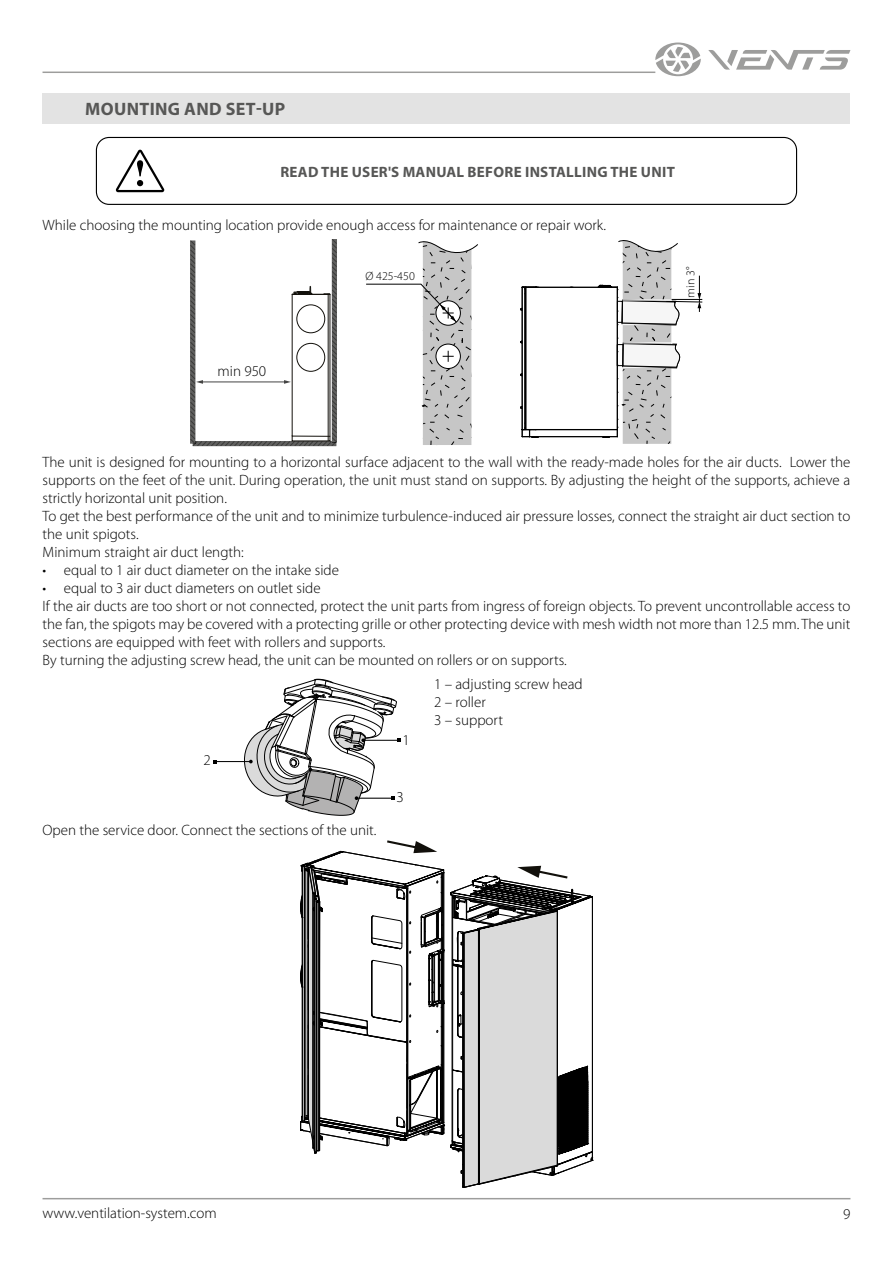
<style>
.page{position:relative;width:893px;height:1263px;background:#fff}
.page>*{position:absolute;margin:0;border:0;box-sizing:border-box;transform-origin:0 0}
.t1{font:700 18px "Myriad Pro";letter-spacing:.02em;color:#575756}
.t2{font:300 15px/18px "Myriad Pro";color:#000}
.t3{font:700 15px "Myriad Pro";letter-spacing:.02em;color:#575756}
.t4{font:300 12px "Myriad Pro";color:#000}
</style>
<div class="page">
<hr style="left:43px;top:1198px;width:807px;height:1px;background:#9d9d9c">
<hr style="left:43px;top:72px;width:612px;height:1px;background:#9d9d9c">
<svg style="left:708px;top:50px;width:142px;height:20px"></svg>
<svg style="left:655px;top:43px;width:46px;height:33px"></svg>
<div style="left:43px;top:93px;width:807px;height:31px;background:#e3e3e3"></div>
<div style="left:96px;top:137px;width:701px;height:68px;border:1px solid #000;border-radius:13px"></div>
<svg style="left:116px;top:150px;width:48px;height:42px"></svg>
<svg style="left:190px;top:239px;width:147px;height:207px"></svg>
<div style="left:296px;top:305px;width:29px;height:28px;border:1px solid #12100b;border-radius:50%"></div>
<div style="left:296px;top:343px;width:29px;height:29px;border:1px solid #12100b;border-radius:50%"></div>
<hr style="left:292px;top:436px;width:38px;height:1px;background:#12100b">
<hr style="left:328px;top:294px;width:1px;height:147px;background:#12100b">
<svg style="left:520px;top:240px;width:183px;height:204px"></svg>
<div style="left:617px;top:301px;width:6px;height:22px;border:1px solid #000"></div>
<div style="left:617px;top:344px;width:6px;height:22px;border:1px solid #000"></div>
<svg style="left:366px;top:241px;width:112px;height:204px"></svg>
<hr style="left:215px;top:761px;width:36px;height:1px;background:#000">
<svg style="left:244px;top:678px;width:157px;height:138px"></svg>
<svg style="left:300px;top:840px;width:293px;height:348px"></svg>
<p class="t1" style="left:85px;top:97px;width:202px">MOUNTING AND SET-UP</p>
<p class="t3" style="left:280px;top:162px;width:396px">READ THE USER'S MANUAL BEFORE INSTALLING THE UNIT</p>
<p class="t2" style="left:43px;top:216px;width:565px">While choosing the mounting location provide enough access for maintenance or repair work.</p>
<p class="t2" style="left:218px;top:363px;width:50px">min 950</p>
<p class="t4" style="left:365px;top:269px;width:51px">Ø 425-450</p>
<p class="t4" style="left:684px;top:298px;width:32px;rotate:-90deg">min 3°</p>
<p class="t2" style="left:43px;top:453px;width:809px">The unit is designed for mounting to a horizontal surface adjacent to the wall with the ready-made holes for the air ducts. Lower the supports on the feet of the unit. During operation, the unit must stand on supports. By adjusting the height of the supports, achieve a strictly horizontal unit position.<br>To get the best performance of the unit and to minimize turbulence-induced air pressure losses, connect the straight air duct section to the unit spigots.<br>Minimum straight air duct length:</p>
<p class="t2" style="left:43px;top:561px;width:298px">• equal to 1 air duct diameter on the intake side</p>
<p class="t2" style="left:43px;top:579px;width:809px">• equal to 3 air duct diameters on outlet side<br>If the air ducts are too short or not connected, protect the unit parts from ingress of foreign objects. To prevent uncontrollable access to the fan, the spigots may be covered with a protecting grille or other protecting device with mesh width not more than 12.5 mm. The unit sections are equipped with feet with rollers and supports.<br>By turning the adjusting screw head, the unit can be mounted on rollers or on supports.</p>
<p class="t2" style="left:203px;top:751px;width:9px">2</p>
<p class="t2" style="left:43px;top:821px;width:335px">Open the service door. Connect the sections of the unit.</p>
<p class="t2" style="left:403px;top:731px;width:9px">1</p>
<p class="t2" style="left:396px;top:788px;width:9px">3</p>
<p class="t2" style="left:434px;top:675px;width:150px">1 – adjusting screw head<br>2 – roller<br>3 – support</p>
<p class="t2" style="left:43px;top:1204px;width:176px">www.ventilation-system.com</p>
<p class="t2" style="left:843px;top:1205px;width:9px">9</p>
</div>
